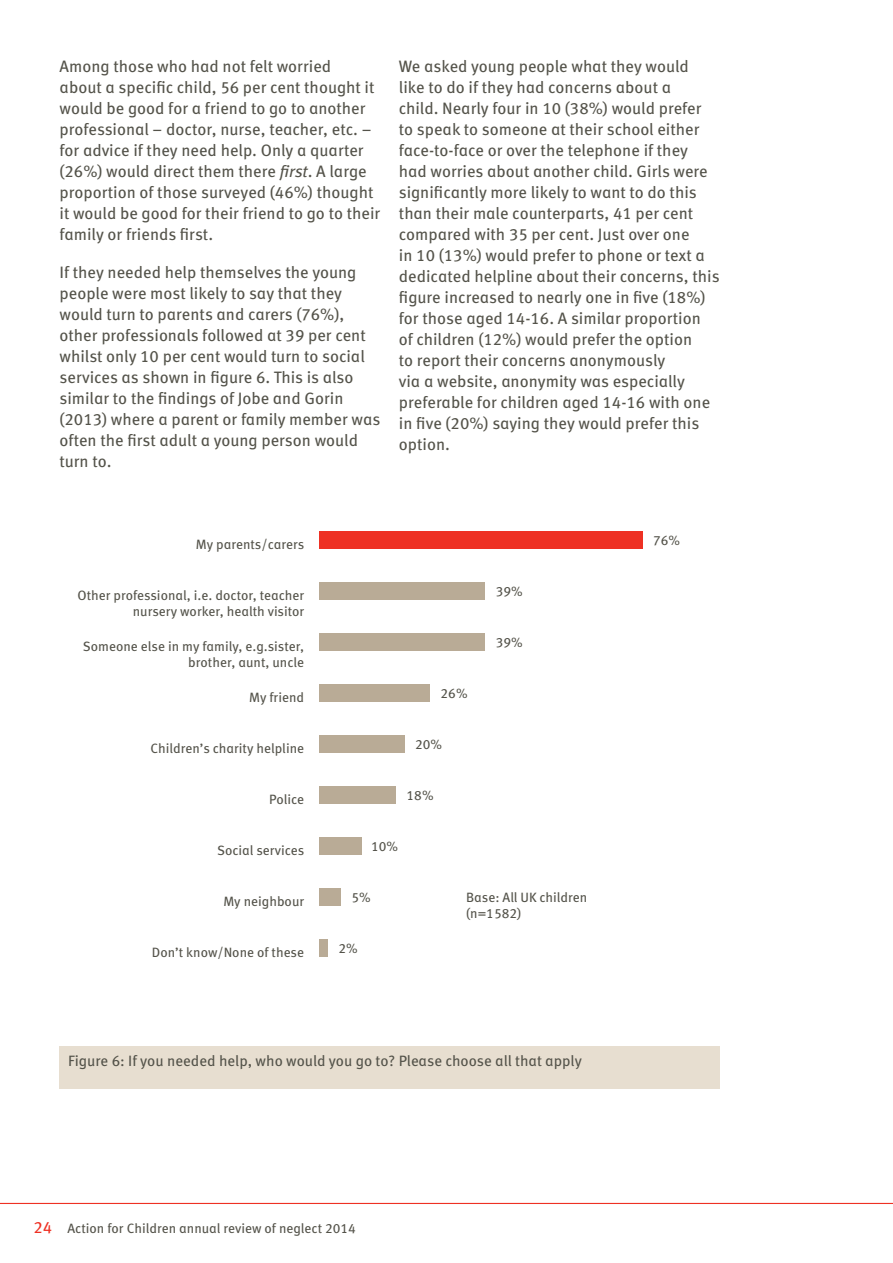
<style>
.page{position:relative;width:893px;height:1263px;background:#fff}
.page>*{position:absolute;margin:0;border:0;box-sizing:border-box;transform-origin:0 0}
.t1{font:16.5px/21px "Meta Actionfor Children";color:#54534a}
.Figure{font:15px "Meta Actionfor Children";color:#54534a}
.t2{font:13.5px/16.2px "Meta Actionfor Children";color:#54534a;text-align:right}
.s1{font-family:"Meta Pro";font-style:italic}
.s2{font-size:16.5px;color:#ee3124}
</style>
<div class="page">
<hr style="left:0;top:1203px;width:893px;height:1px;background:#ee3124">
<div style="left:319px;top:532px;width:323px;height:17px;background:#ee3124"></div>
<div style="left:319px;top:583px;width:166px;height:17px;background:#b9ab96"></div>
<div style="left:319px;top:634px;width:166px;height:17px;background:#b9ab96"></div>
<div style="left:319px;top:685px;width:111px;height:17px;background:#b9ab96"></div>
<div style="left:319px;top:736px;width:85px;height:17px;background:#b9ab96"></div>
<div style="left:319px;top:787px;width:77px;height:17px;background:#b9ab96"></div>
<div style="left:319px;top:838px;width:43px;height:17px;background:#b9ab96"></div>
<div style="left:319px;top:889px;width:21px;height:17px;background:#b9ab96"></div>
<div style="left:319px;top:940px;width:9px;height:17px;background:#b9ab96"></div>
<div style="left:60px;top:1046px;width:660px;height:43px;background:#e7ded0"></div>
<p class="t1" style="left:60px;top:56px;width:322px">Among those who had not felt worried<br>about a specific child, 56 per cent thought it would be good for a friend to go to another professional – doctor, nurse, teacher, etc. – for advice if they need help. Only a quarter (26%) would direct them there <span class="s1">first</span>. A large proportion of those surveyed (46%) thought it would be good for their friend to go to their family or friends first.</p>
<p class="t1" style="left:60px;top:262px;width:322px">If they needed help themselves the young people were most likely to say that they would turn to parents and carers (76%), other professionals followed at 39 per cent whilst only 10 per cent would turn to social services as shown in figure 6. This is also similar to the findings of Jobe and Gorin (2013) where a parent or family member was often the first adult a young person would turn to.</p>
<p class="t1" style="left:399px;top:56px;width:322px">We asked young people what they would<br>like to do if they had concerns about a<br>child. Nearly four in 10 (38%) would prefer to speak to someone at their school either face-to-face or over the telephone if they had worries about another child. Girls were significantly more likely to want to do this than their male counterparts, 41 per cent compared with 35 per cent. Just over one<br>in 10 (13%) would prefer to phone or text a dedicated helpline about their concerns, this figure increased to nearly one in five (18%) for those aged 14-16. A similar proportion<br>of children (12%) would prefer the option<br>to report their concerns anonymously<br>via a website, anonymity was especially preferable for children aged 14-16 with one in five (20%) saying they would prefer this option.</p>
<p class="t2" style="left:196px;top:536px;width:110px">My parents/carers</p>
<p class="t2" style="left:653px;top:532px;width:28px">76%</p>
<p class="t2" style="left:77px;top:587px;width:228px">Other professional, i.e. doctor, teacher nursery worker, health visitor</p>
<p class="t2" style="left:83px;top:638px;width:223px">Someone else in my family, e.g.sister, brother, aunt, uncle</p>
<p class="t2" style="left:249px;top:689px;width:56px">My friend</p>
<p class="t2" style="left:496px;top:583px;width:29px">39%</p>
<p class="t2" style="left:496px;top:634px;width:29px">39%</p>
<p class="t2" style="left:441px;top:685px;width:28px">26%</p>
<p class="t2" style="left:150px;top:740px;width:155px">Children’s charity helpline</p>
<p class="t2" style="left:269px;top:791px;width:37px">Police</p>
<p class="t2" style="left:415px;top:736px;width:28px">20%</p>
<p class="t2" style="left:407px;top:787px;width:28px">18%</p>
<p class="t2" style="left:217px;top:842px;width:89px">Social services</p>
<p class="t2" style="left:371px;top:838px;width:28px">10%</p>
<p class="t2" style="left:223px;top:893px;width:82px">My neighbour</p>
<p class="t2" style="left:351px;top:889px;width:21px">5%</p>
<p class="t2" style="left:152px;top:944px;width:154px">Don’t know/None of these</p>
<p class="t2" style="left:339px;top:940px;width:21px">2%</p>
<p class="t2" style="left:466px;top:889px;width:123px;text-align:left">Base: All UK children (n=1582)</p>
<p class="Figure" style="left:68px;top:1051px;width:515px">Figure 6: If you needed help, who would you go to? Please choose all that apply</p>
<p class="t2" style="left:33px;top:1220px;width:324px"><span class="s2">24</span> Action for Children annual review of neglect 2014</p>
</div>
